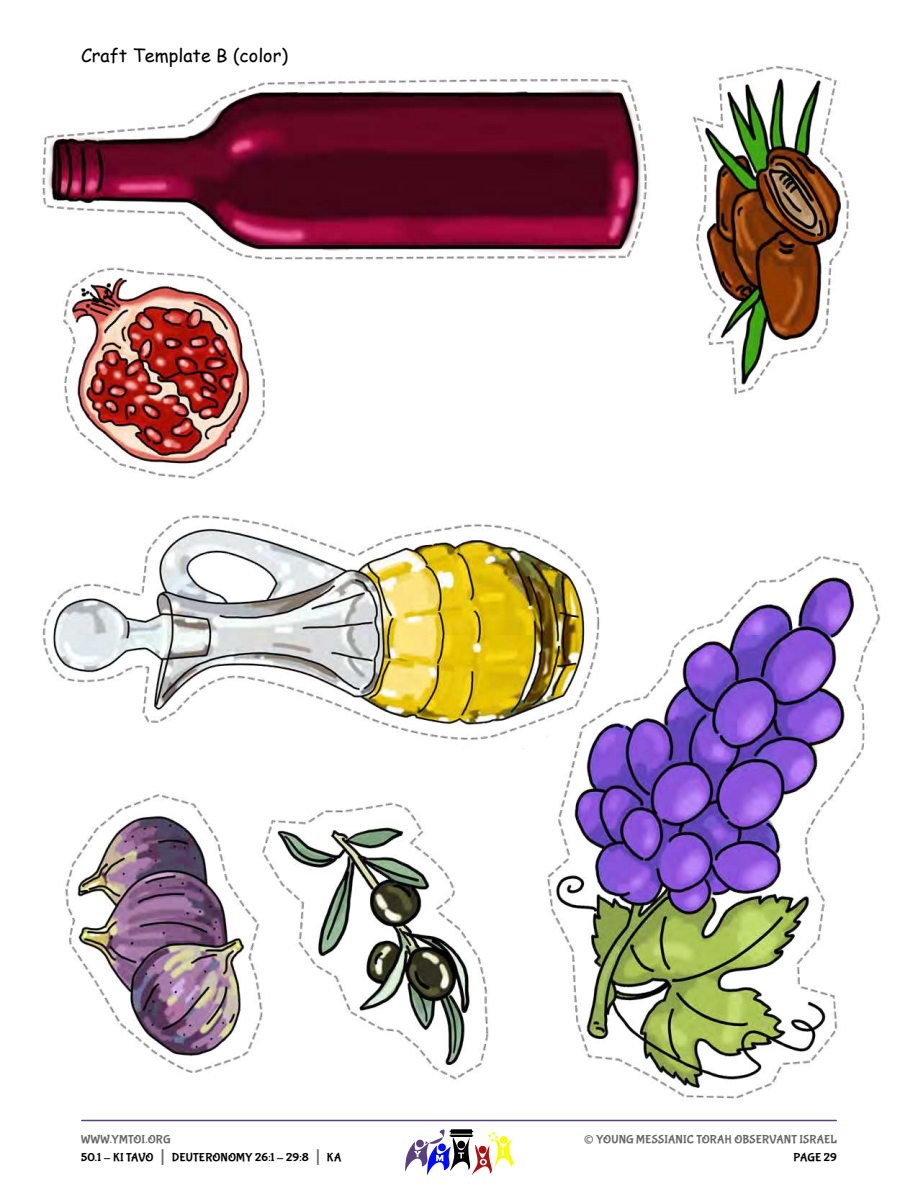
<style>
.page{position:relative;width:918px;height:1188px;background:#fff}
.page>*{position:absolute;margin:0;border:0;box-sizing:border-box;transform-origin:0 0}
.t1{font:27px "Bubblegum Sans";color:#666}
.t2{font:18px "Comic Sans MS";color:#000}
.t3{font:12px/18px "Bubblegum Sans";letter-spacing:.01em;color:#000}
.t4{font:12px "Bubblegum Sans";letter-spacing:.01em;color:#666}
.s1{color:#666}
.s2{font-size:21px;color:#666}
</style>
<div class="page">
<img style="left:41px;top:65px;width:840px;height:1110px">
<h2 class="t2" style="left:81px;top:47px;width:208px">Craft Template B (color)</h2>
<p class="t3" style="left:81px;top:1130px;width:262px"><span class="s1">WWW.YMTOI.ORG<br></span>50.1 - KI TAVO <span class="s2">|</span> DEUTERONOMY 26:1 - 29:8 <span class="s2">|</span> KA</p>
<h1 class="t1" style="left:584px;top:1122px;width:12px">©</h1>
<p class="t4" style="left:596px;top:1132px;width:242px">YOUNG MESSIANIC TORAH OBSERVANT ISRAEL</p>
<p class="t3" style="left:793px;top:1148px;width:45px">PAGE 29</p>
</div>
